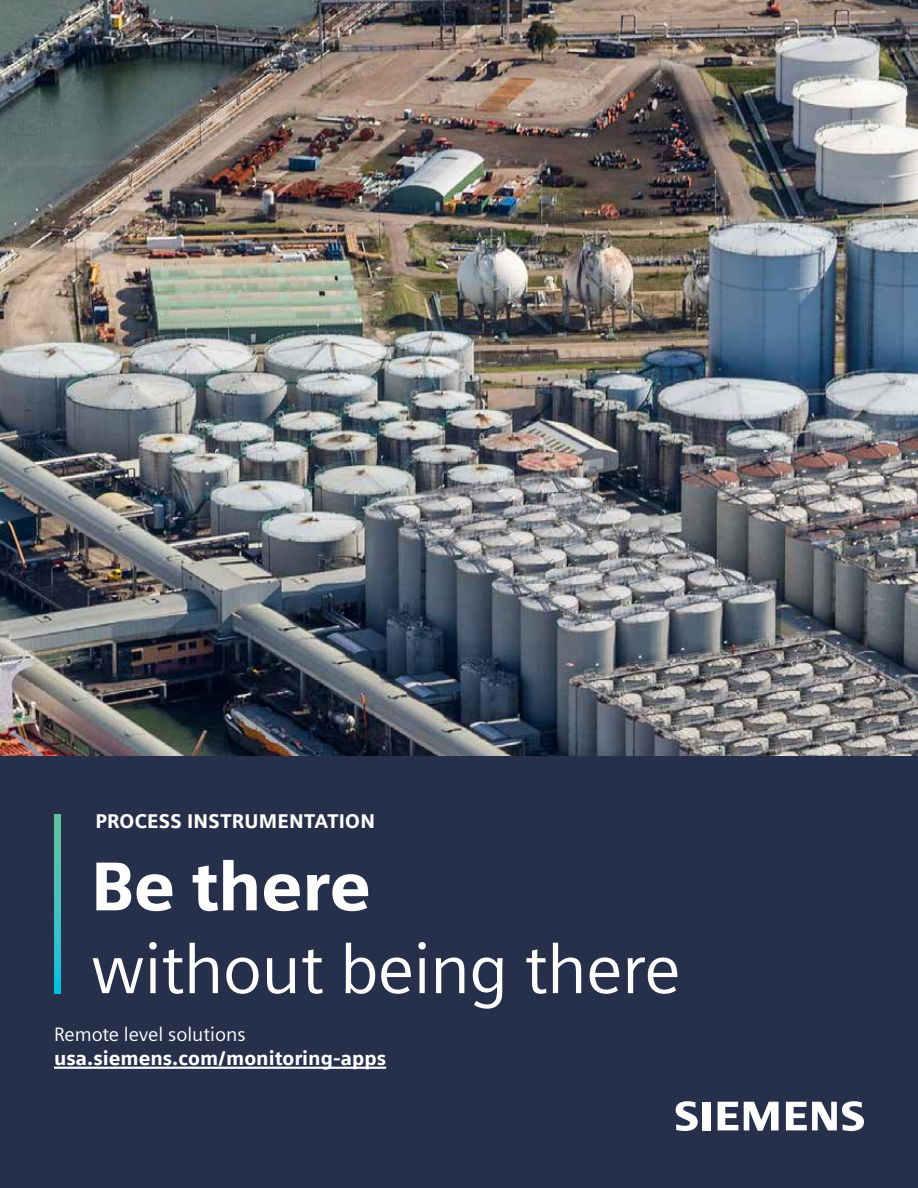
<style>
.page{position:relative;width:918px;height:1188px;background:#fff}
.page>*{position:absolute;margin:0;border:0;box-sizing:border-box;transform-origin:0 0}
.t1{font:69px "Siemens Sans";letter-spacing:-.01em;color:#fff}
.t2{font:900 69px "Siemens Sans";letter-spacing:-.01em;color:#fff}
.t3{font:900 19.5px "Siemens Sans";color:#fff}
.t4{font:19.5px "Siemens Sans";color:#fff}
</style>
<div class="page">
<div style="left:0;top:755px;width:918px;height:433px;background:#27304b"></div>
<img style="left:0;top:0;width:918px;height:755px">
<hr style="left:54px;top:1067px;width:332px;height:2px;background:#fff">
<svg style="left:54px;top:814px;width:7px;height:179px"></svg>
<svg style="left:676px;top:1101px;width:34px;height:30px"></svg>
<svg style="left:718px;top:1102px;width:20px;height:28px"></svg>
<svg style="left:744px;top:1102px;width:35px;height:29px"></svg>
<svg style="left:786px;top:1101px;width:78px;height:30px"></svg>
<p class="t3" style="left:95px;top:805px;width:281px">PROCESS INSTRUMENTATION</p>
<h1 class="t2" style="left:91px;top:831px;width:282px">Be there</h1>
<h1 class="t1" style="left:91px;top:917px;width:591px">without being there</h1>
<p class="t4" style="left:54px;top:1020px;width:193px">Remote level solutions</p>
<p class="t3" style="left:54px;top:1042px;width:334px">usa.siemens.com/monitoring-apps</p>
</div>
